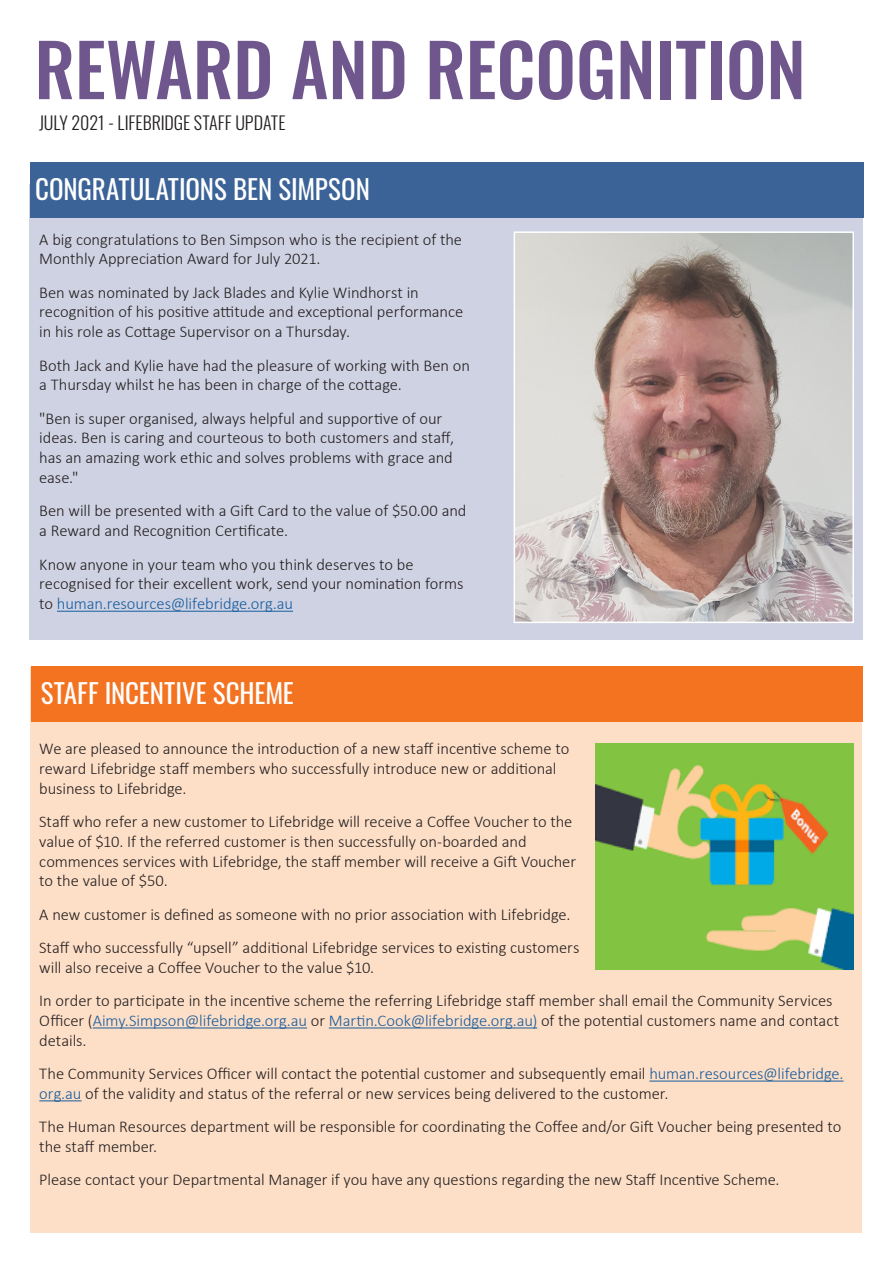
<style>
.page{position:relative;width:893px;height:1263px;background:#fff}
.page>*{position:absolute;margin:0;border:0;box-sizing:border-box;transform-origin:0 0}
.t1{font:500 72px "Oswald";color:#6f578e}
.t2{font:27px "Oswald";letter-spacing:-.005em;color:#fff}
.t3{font:300 18px "Oswald";letter-spacing:-.005em;color:#231f20}
.t4{font:300 16.5px/19.8px "Calibri";letter-spacing:-.005em;color:#231f20}
.s1{color:#175d9e}
</style>
<div class="page">
<div style="left:30px;top:185px;width:833px;height:455px;background:#cfd2e2"></div>
<div style="left:30px;top:163px;width:833px;height:55px;background:#3b6397"></div>
<hr style="left:57px;top:611px;width:236px;height:1px;background:#175d9e">
<div style="left:31px;top:667px;width:831px;height:566px;background:#fddec6"></div>
<div style="left:31px;top:666px;width:831px;height:56px;background:#f47321"></div>
<hr style="left:93px;top:1027px;width:214px;height:1px;background:#175d9e">
<hr style="left:329px;top:1027px;width:208px;height:1px;background:#175d9e">
<hr style="left:649px;top:1081px;width:194px;height:1px;background:#175d9e">
<hr style="left:39px;top:1100px;width:43px;height:1px;background:#175d9e">
<img style="left:596px;top:743px;width:257px;height:226px">
<img style="left:517px;top:234px;width:334px;height:386px">
<div style="left:514px;top:231px;width:340px;height:392px;border:2px solid #fff"></div>
<p class="t1" style="left:35px;top:32px;width:773px">REWARD AND RECOGNITION</p>
<p class="t3" style="left:39px;top:107px;width:248px">JULY 2021 - LIFEBRIDGE STAFF UPDATE</p>
<p class="t2" style="left:35px;top:165px;width:336px">CONGRATULATIONS BEN SIMPSON</p>
<p class="t4" style="left:39px;top:229px;width:424px">A big congratulations to Ben Simpson who is the recipient of the</p>
<p class="t4" style="left:39px;top:249px;width:283px">Monthly Appreciation Award for July 2021.</p>
<p class="t4" style="left:39px;top:282px;width:425px">Ben was nominated by Jack Blades and Kylie Windhorst in recognition of his positive attitude and exceptional performance in his role as Cottage Supervisor on a Thursday.</p>
<p class="t4" style="left:39px;top:355px;width:432px">Both Jack and Kylie have had the pleasure of working with Ben on a Thursday whilst he has been in charge of the cottage.</p>
<p class="t4" style="left:39px;top:408px;width:416px">"Ben is super organised, always helpful and supportive of our ideas. Ben is caring and courteous to both customers and staff, has an amazing work ethic and solves problems with grace and ease."</p>
<p class="t4" style="left:39px;top:501px;width:429px">Ben will be presented with a Gift Card to the value of $50.00 and a Reward and Recognition Certificate.</p>
<p class="t4" style="left:39px;top:554px;width:426px">Know anyone in your team who you think deserves to be recognised for their excellent work, send your nomination forms to <span class="s1">human.resources@lifebridge.org.au</span></p>
<p class="t2" style="left:41px;top:669px;width:254px">STAFF INCENTIVE SCHEME</p>
<p class="t4" style="left:39px;top:738px;width:531px">We are pleased to announce the introduction of a new staff incentive scheme to</p>
<p class="t4" style="left:39px;top:758px;width:519px">reward Lifebridge staff members who successfully introduce new or additional</p>
<p class="t4" style="left:39px;top:778px;width:149px">business to Lifebridge.</p>
<p class="t4" style="left:39px;top:811px;width:535px">Staff who refer a new customer to Lifebridge will receive a Coffee Voucher to the</p>
<p class="t4" style="left:39px;top:831px;width:489px">value of $10. If the referred customer is then successfully on-boarded and</p>
<p class="t4" style="left:39px;top:851px;width:538px">commences services with Lifebridge, the staff member will receive a Gift Voucher</p>
<p class="t4" style="left:39px;top:871px;width:130px">to the value of $50.</p>
<p class="t4" style="left:39px;top:904px;width:533px">A new customer is defined as someone with no prior association with Lifebridge.</p>
<p class="t4" style="left:39px;top:937px;width:542px">Staff who successfully “upsell” additional Lifebridge services to existing customers</p>
<p class="t4" style="left:39px;top:957px;width:336px">will also receive a Coffee Voucher to the value $10.</p>
<p class="t4" style="left:39px;top:990px;width:801px">In order to participate in the incentive scheme the referring Lifebridge staff member shall email the Community Services<br>Officer (<span class="s1">Aimy.Simpson@lifebridge.org.au</span> or <span class="s1">Martin.Cook@lifebridge.org.au)</span> of the potential customers name and contact details.</p>
<p class="t4" style="left:39px;top:1063px;width:806px">The Community Services Officer will contact the potential customer and subsequently email <span class="s1">human.resources@lifebridge. org.au</span> of the validity and status of the referral or new services being delivered to the customer.</p>
<p class="t4" style="left:39px;top:1116px;width:803px">The Human Resources department will be responsible for coordinating the Coffee and/or Gift Voucher being presented to the staff member.</p>
<p class="t4" style="left:39px;top:1170px;width:742px">Please contact your Departmental Manager if you have any questions regarding the new Staff Incentive Scheme.</p>
</div>
